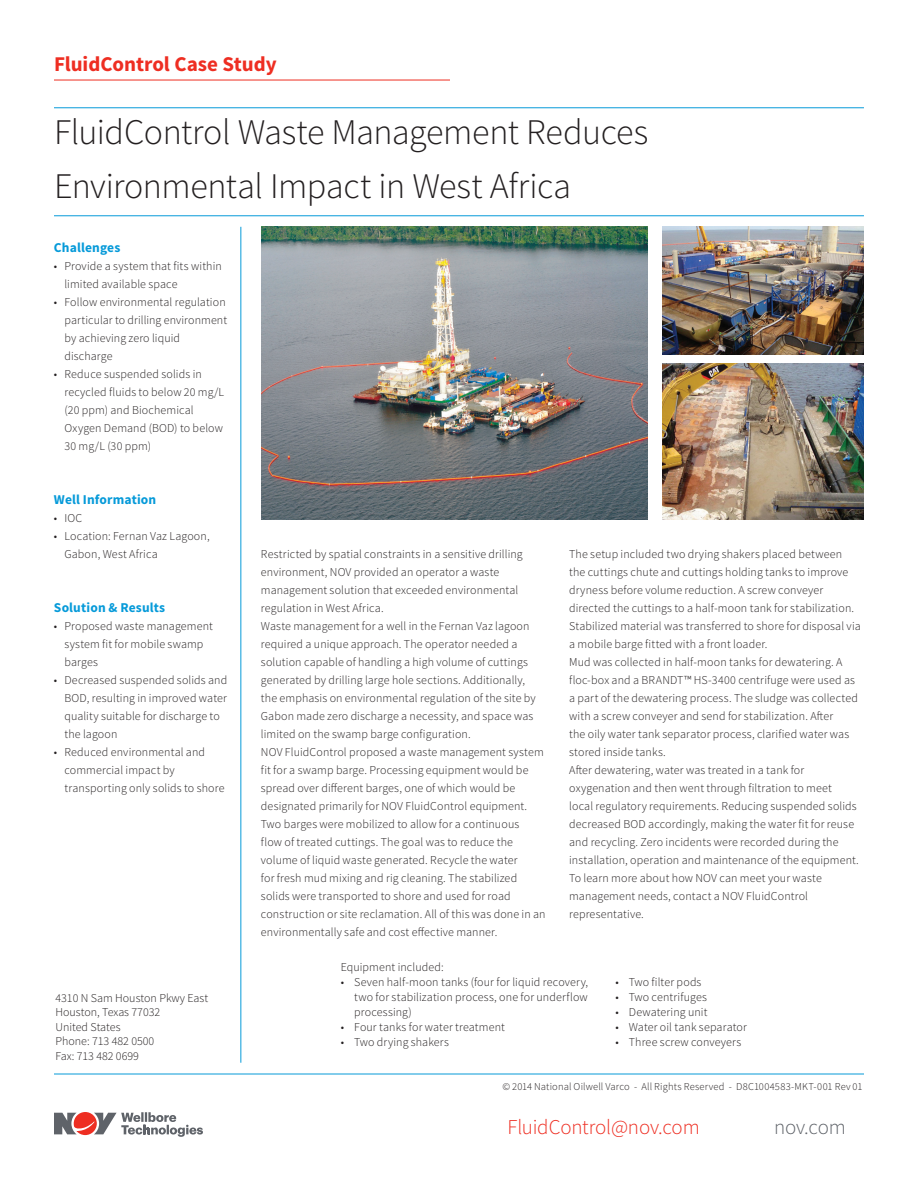
<style>
.page{position:relative;width:918px;height:1188px;background:#fff}
.page>*{position:absolute;margin:0;border:0;box-sizing:border-box;transform-origin:0 0}
.Headline__Source_San{font:300 36px "Source Sans Pro";letter-spacing:-.015em;color:#231f20}
.Heder_product_name{font:700 21px "Source Sans Pro";color:#ee2e22}
.Footer_info__Source{font:300 21px "Source Sans Pro";letter-spacing:-.01em;color:#ee2e22}
.Footer_info__Source-2{font:300 21px "Source Sans Pro";letter-spacing:-.01em;color:#5f6369}
.Caption_Title__Sourc{font:700 13.5px "Source Sans Pro";letter-spacing:.01em;color:#069ad9}
.Body_Text__Source_Sa{font:300 12px/18px "Source Sans Pro";letter-spacing:.01em;color:#231f20}
.Caption_Title__Sourc-2{font:300 12px/18px "Source Sans Pro";letter-spacing:.01em;color:#231f20}
.Caption_Text__Source{font:300 12px/18px "Source Sans Pro";letter-spacing:.01em;color:#231f20}
.Caption_Text__Source-2{font:300 10.5px "Source Sans Pro";letter-spacing:.015em;color:#231f20}
</style>
<div class="page">
<img style="left:261px;top:227px;width:387px;height:292px">
<img style="left:662px;top:227px;width:202px;height:127px">
<img style="left:662px;top:364px;width:202px;height:155px">
<hr style="left:54px;top:107px;width:810px;height:1px;background:#069ad9">
<hr style="left:54px;top:215px;width:810px;height:1px;background:#069ad9">
<hr style="left:240px;top:227px;width:1px;height:836px;background:#069ad9">
<hr style="left:54px;top:80px;width:396px;height:1px;background:#ee2e22">
<svg style="left:54px;top:1112px;width:149px;height:25px"></svg>
<hr style="left:54px;top:1074px;width:810px;height:1px;background:#069ad9">
<p class="Heder_product_name" style="left:54px;top:50px;width:224px">FluidControl Case Study</p>
<p class="Headline__Source_San" style="left:54px;top:110px;width:596px">FluidControl Waste Management Reduces</p>
<p class="Headline__Source_San" style="left:54px;top:164px;width:519px">Environmental Impact in West Africa</p>
<p class="Caption_Title__Sourc" style="left:54px;top:239px;width:68px">Challenges</p>
<p class="Caption_Text__Source" style="left:64px;top:257px;width:159px;text-indent:-10px">• Provide a system that fits within limited available space</p>
<p class="Caption_Text__Source" style="left:64px;top:293px;width:164px;text-indent:-10px">• Follow environmental regulation particular to drilling environment by achieving zero liquid discharge</p>
<p class="Caption_Text__Source" style="left:54px;top:365px;width:149px">• Reduce suspended solids in</p>
<p class="Caption_Text__Source" style="left:64px;top:383px;width:161px">recycled fluids to below 20 mg/L (20 ppm) and Biochemical<br>Oxygen Demand (BOD) to below<br>30 mg/L (30 ppm)</p>
<p class="Caption_Title__Sourc" style="left:54px;top:491px;width:104px">Well Information</p>
<p class="Caption_Title__Sourc-2" style="left:54px;top:509px;width:30px">• IOC</p>
<p class="Caption_Title__Sourc-2" style="left:64px;top:527px;width:147px;text-indent:-10px">• Location: Fernan Vaz Lagoon,<br>Gabon, West Africa</p>
<p class="Caption_Title__Sourc" style="left:54px;top:599px;width:113px">Solution &amp; Results</p>
<p class="Caption_Title__Sourc-2" style="left:54px;top:617px;width:160px">• Proposed waste management</p>
<p class="Caption_Title__Sourc-2" style="left:64px;top:635px;width:141px">system fit for mobile swamp</p>
<p class="Caption_Title__Sourc-2" style="left:64px;top:653px;width:35px">barges</p>
<p class="Caption_Title__Sourc-2" style="left:54px;top:671px;width:175px">• Decreased suspended solids and</p>
<p class="Caption_Title__Sourc-2" style="left:64px;top:689px;width:164px">BOD, resulting in improved water</p>
<p class="Caption_Title__Sourc-2" style="left:64px;top:707px;width:157px">quality suitable for discharge to</p>
<p class="Caption_Title__Sourc-2" style="left:64px;top:725px;width:54px">the lagoon</p>
<p class="Caption_Title__Sourc-2" style="left:54px;top:743px;width:153px">• Reduced environmental and</p>
<p class="Caption_Title__Sourc-2" style="left:64px;top:761px;width:112px">commercial impact by</p>
<p class="Caption_Title__Sourc-2" style="left:64px;top:779px;width:162px">transporting only solids to shore</p>
<p class="Body_Text__Source_Sa" style="left:55px;top:989px;width:154px">4310 N Sam Houston Pkwy East</p>
<p class="Body_Text__Source_Sa" style="left:55px;top:1003px;width:106px">Houston, Texas 77032</p>
<p class="Body_Text__Source_Sa" style="left:55px;top:1018px;width:67px">United States</p>
<p class="Body_Text__Source_Sa" style="left:55px;top:1032px;width:100px">Phone: 713 482 0500</p>
<p class="Body_Text__Source_Sa" style="left:55px;top:1047px;width:85px">Fax: 713 482 0699</p>
<p class="Body_Text__Source_Sa" style="left:261px;top:545px;width:263px">Restricted by spatial constraints in a sensitive drilling environment, NOV provided an operator a waste management solution that exceeded environmental regulation in West Africa.</p>
<p class="Body_Text__Source_Sa" style="left:261px;top:617px;width:276px">Waste management for a well in the Fernan Vaz lagoon required a unique approach. The operator needed a solution capable of handling a high volume of cuttings generated by drilling large hole sections. Additionally, the emphasis on environmental regulation of the site by Gabon made zero discharge a necessity, and space was limited on the swamp barge configuration.</p>
<p class="Body_Text__Source_Sa" style="left:261px;top:743px;width:286px">NOV FluidControl proposed a waste management system fit for a swamp barge. Processing equipment would be spread over different barges, one of which would be designated primarily for NOV FluidControl equipment.<br>Two barges were mobilized to allow for a continuous<br>flow of treated cuttings. The goal was to reduce the volume of liquid waste generated. Recycle the water<br>for fresh mud mixing and rig cleaning. The stabilized solids were transported to shore and used for road construction or site reclamation. All of this was done in an environmentally safe and cost effective manner.</p>
<p class="Body_Text__Source_Sa" style="left:569px;top:545px;width:293px">The setup included two drying shakers placed between the cuttings chute and cuttings holding tanks to improve dryness before volume reduction. A screw conveyer directed the cuttings to a half-moon tank for stabilization.<br>Stabilized material was transferred to shore for disposal via a mobile barge fitted with a front loader.</p>
<p class="Body_Text__Source_Sa" style="left:569px;top:653px;width:290px">Mud was collected in half-moon tanks for dewatering. A floc-box and a BRANDT™ HS-3400 centrifuge were used as a part of the dewatering process. The sludge was collected with a screw conveyer and send for stabilization. After<br>the oily water tank separator process, clarified water was stored inside tanks.</p>
<p class="Body_Text__Source_Sa" style="left:569px;top:761px;width:291px">After dewatering, water was treated in a tank for oxygenation and then went through filtration to meet local regulatory requirements. Reducing suspended solids decreased BOD accordingly, making the water fit for reuse and recycling. Zero incidents were recorded during the installation, operation and maintenance of the equipment.</p>
<p class="Body_Text__Source_Sa" style="left:569px;top:869px;width:254px">To learn more about how NOV can meet your waste management needs, contact a NOV FluidControl representative.</p>
<p class="Body_Text__Source_Sa" style="left:341px;top:958px;width:105px">Equipment included:</p>
<p class="Body_Text__Source_Sa" style="left:341px;top:973px;width:249px">• Seven half-moon tanks (four for liquid recovery,</p>
<p class="Body_Text__Source_Sa" style="left:354px;top:988px;width:235px">two for stabilization process, one for underflow</p>
<p class="Body_Text__Source_Sa" style="left:354px;top:1003px;width:59px">processing)</p>
<p class="Body_Text__Source_Sa" style="left:341px;top:1018px;width:166px">• Four tanks for water treatment</p>
<p class="Body_Text__Source_Sa" style="left:341px;top:1033px;width:110px">• Two drying shakers</p>
<p class="Body_Text__Source_Sa" style="left:615px;top:973px;width:88px">• Two filter pods</p>
<p class="Body_Text__Source_Sa" style="left:615px;top:988px;width:93px">• Two centrifuges</p>
<p class="Body_Text__Source_Sa" style="left:615px;top:1003px;width:94px">• Dewatering unit</p>
<p class="Body_Text__Source_Sa" style="left:615px;top:1018px;width:133px">• Water oil tank separator</p>
<p class="Body_Text__Source_Sa" style="left:615px;top:1033px;width:127px">• Three screw conveyers</p>
<p class="Caption_Text__Source-2" style="left:502px;top:1080px;width:362px">© 2014 National Oilwell Varco - All Rights Reserved - D8C1004583-MKT-001 Rev 01</p>
<p class="Footer_info__Source" style="left:507px;top:1114px;width:194px">FluidControl@nov.com</p>
<p class="Footer_info__Source-2" style="left:774px;top:1114px;width:73px">nov.com</p>
</div>
